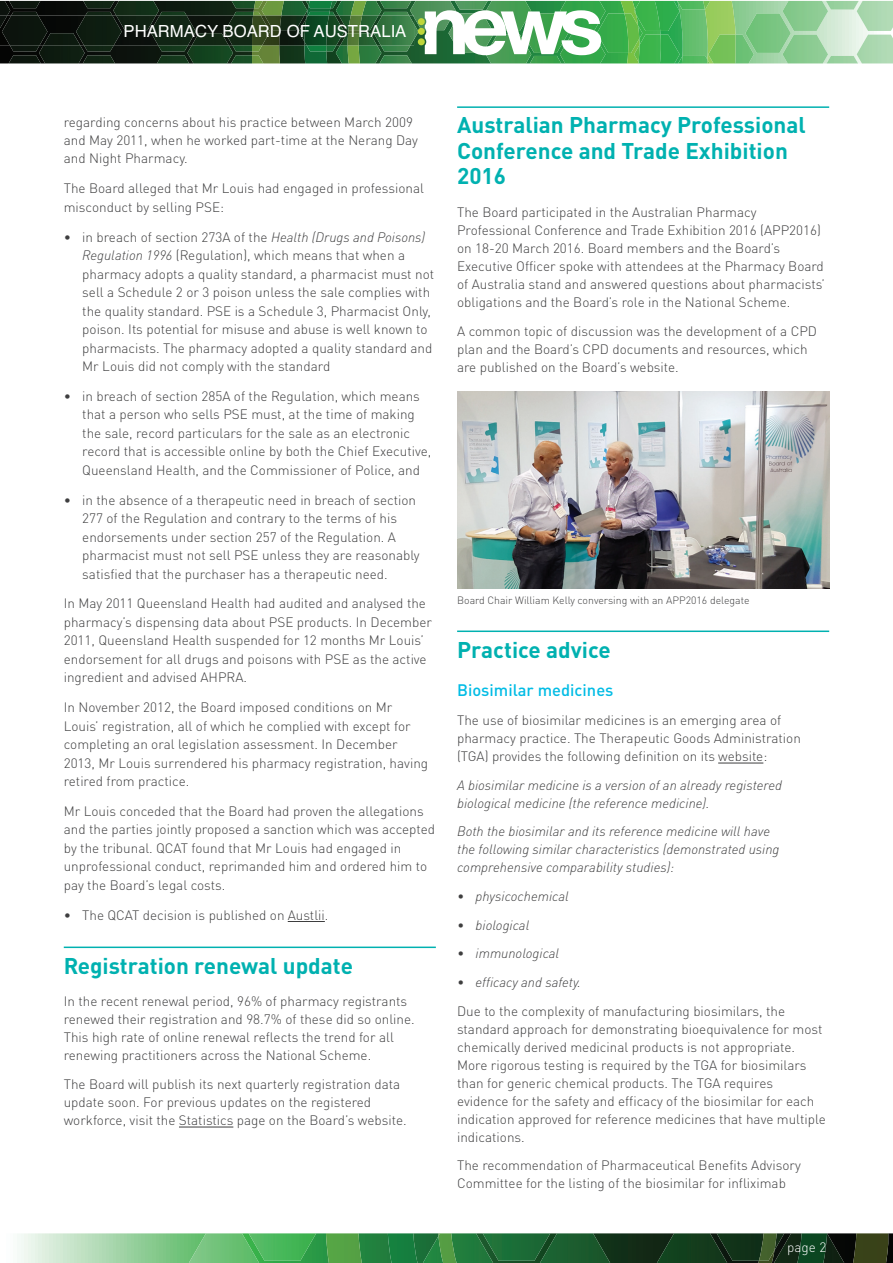
<style>
.page{position:relative;width:893px;height:1263px;background:#fff}
.page>*{position:absolute;margin:0;border:0;box-sizing:border-box;transform-origin:0 0}
.t1{font:700 22.5px/25.5px "DINOT";color:#00b1b0}
.t2{font:16.65px "Helvetica";color:#fff}
.t3{font:500 16.5px "DINOT";color:#02bce5}
.t4{font:300 13.5px/18.5px "DINOT";color:#3e3e3f}
.t5{font:italic 300 13.5px/18px "DINOT";color:#3e3e3f}
.t6{font:300 13.5px "DINOT";color:#fff}
.t7{font:300 10.5px "DINOT";color:#3e3e3f}
.s1{font-style:italic}
</style>
<div class="page">
<img style="left:0;top:1px;width:252px;height:62px">
<img style="left:736px;top:1px;width:157px;height:62px">
<img style="left:0;top:16px;width:252px;height:29px">
<svg style="left:252px;top:1px;width:484px;height:62px"></svg>
<svg style="left:17px;top:1233px;width:876px;height:30px;background:#5f9d67"></svg>
<img style="left:438px;top:1233px;width:339px;height:30px">
<hr style="left:288px;top:921px;width:37px;height:1px;background:#3e3e3f">
<hr style="left:64px;top:946px;width:372px;height:2px;background:#00b1b0">
<hr style="left:179px;top:1127px;width:54px;height:1px;background:#3e3e3f">
<hr style="left:457px;top:106px;width:372px;height:2px;background:#00b1b0">
<hr style="left:457px;top:630px;width:372px;height:2px;background:#00b1b0">
<hr style="left:718px;top:763px;width:45px;height:1px;background:#3e3e3f">
<img style="left:457px;top:392px;width:372px;height:196px">
<p class="t2" style="left:124px;top:19px;width:284px">PHARMACY BOARD OF AUSTRALIA</p>
<p class="t4" style="left:64px;top:112px;width:356px">regarding concerns about his practice between March 2009 and May 2011, when he worked part-time at the Nerang Day and Night Pharmacy.</p>
<p class="t4" style="left:64px;top:179px;width:362px">The Board alleged that Mr Louis had engaged in professional misconduct by selling PSE:</p>
<p class="t4" style="left:82px;top:228px;width:353px;text-indent:-18px">• in breach of section 273A of the <span class="s1">Health (Drugs and Poisons)<br>Regulation 1996</span> (Regulation), which means that when a pharmacy adopts a quality standard, a pharmacist must not sell a Schedule 2 or 3 poison unless the sale complies with the quality standard. PSE is a Schedule 3, Pharmacist Only, poison. Its potential for misuse and abuse is well known to pharmacists. The pharmacy adopted a quality standard and Mr Louis did not comply with the standard</p>
<p class="t4" style="left:82px;top:387px;width:350px;text-indent:-18px">• in breach of section 285A of the Regulation, which means that a person who sells PSE must, at the time of making the sale, record particulars for the sale as an electronic record that is accessible online by both the Chief Executive, Queensland Health, and the Commissioner of Police, and</p>
<p class="t4" style="left:82px;top:490px;width:339px;text-indent:-18px">• in the absence of a therapeutic need in breach of section 277 of the Regulation and contrary to the terms of his endorsements under section 257 of the Regulation. A pharmacist must not sell PSE unless they are reasonably satisfied that the purchaser has a therapeutic need.</p>
<p class="t4" style="left:64px;top:594px;width:370px">In May 2011 Queensland Health had audited and analysed the pharmacy’s dispensing data about PSE products. In December 2011, Queensland Health suspended for 12 months Mr Louis’ endorsement for all drugs and poisons with PSE as the active ingredient and advised AHPRA.</p>
<p class="t4" style="left:64px;top:698px;width:366px">In November 2012, the Board imposed conditions on Mr Louis’ registration, all of which he complied with except for completing an oral legislation assessment. In December 2013, Mr Louis surrendered his pharmacy registration, having retired from practice.</p>
<p class="t4" style="left:64px;top:802px;width:373px">Mr Louis conceded that the Board had proven the allegations and the parties jointly proposed a sanction which was accepted by the tribunal. QCAT found that Mr Louis had engaged in unprofessional conduct, reprimanded him and ordered him to pay the Board’s legal costs.</p>
<p class="t4" style="left:64px;top:905px;width:266px">• The QCAT decision is published on Austlii.</p>
<h1 class="t1" style="left:64px;top:952px;width:291px">Registration renewal update</h1>
<p class="t4" style="left:64px;top:992px;width:352px;line-height:18px">In the recent renewal period, 96% of pharmacy registrants renewed their registration and 98.7% of these did so online.<br>This high rate of online renewal reflects the trend for all renewing practitioners across the National Scheme.</p>
<p class="t4" style="left:64px;top:1075px;width:344px;line-height:18px">The Board will publish its next quarterly registration data update soon. For previous updates on the registered workforce, visit the Statistics page on the Board’s website.</p>
<h1 class="t1" style="left:457px;top:112px;width:350px">Australian Pharmacy Professional<br>Conference and Trade Exhibition<br>2016</h1>
<p class="t4" style="left:457px;top:203px;width:369px;line-height:18px">The Board participated in the Australian Pharmacy Professional Conference and Trade Exhibition 2016 (APP2016) on 18-20 March 2016. Board members and the Board’s Executive Officer spoke with attendees at the Pharmacy Board of Australia stand and answered questions about pharmacists’ obligations and the Board’s role in the National Scheme.</p>
<p class="t4" style="left:457px;top:322px;width:361px;line-height:18px">A common topic of discussion was the development of a CPD plan and the Board’s CPD documents and resources, which are published on the Board’s website.</p>
<p class="t7" style="left:457px;top:593px;width:294px">Board Chair William Kelly conversing with an APP2016 delegate</p>
<h1 class="t1" style="left:457px;top:636px;width:155px">Practice advice</h1>
<p class="t3" style="left:457px;top:680px;width:158px">Biosimilar medicines</p>
<p class="t4" style="left:457px;top:711px;width:345px;line-height:18px">The use of biosimilar medicines is an emerging area of pharmacy practice. The Therapeutic Goods Administration (TGA) provides the following definition on its website:</p>
<p class="t5" style="left:457px;top:776px;width:327px">A biosimilar medicine is a version of an already registered biological medicine (the reference medicine).</p>
<p class="t5" style="left:457px;top:822px;width:324px">Both the biosimilar and its reference medicine will have the following similar characteristics (demonstrated using comprehensive comparability studies):</p>
<p class="t5" style="left:457px;top:887px;width:113px">• physicochemical</p>
<p class="t5" style="left:457px;top:916px;width:74px">• biological</p>
<p class="t5" style="left:457px;top:944px;width:104px">• immunological</p>
<p class="t5" style="left:457px;top:973px;width:125px">• efficacy and safety.</p>
<p class="t4" style="left:457px;top:1001px;width:370px;line-height:18px">Due to the complexity of manufacturing biosimilars, the standard approach for demonstrating bioequivalence for most chemically derived medicinal products is not appropriate.<br>More rigorous testing is required by the TGA for biosimilars than for generic chemical products. The TGA requires evidence for the safety and efficacy of the biosimilar for each indication approved for reference medicines that have multiple indications.</p>
<p class="t4" style="left:457px;top:1156px;width:345px;line-height:18px">The recommendation of Pharmaceutical Benefits Advisory<br>Committee for the listing of the biosimilar for infliximab</p>
<p class="t6" style="left:787px;top:1239px;width:41px">page 2</p>
</div>
